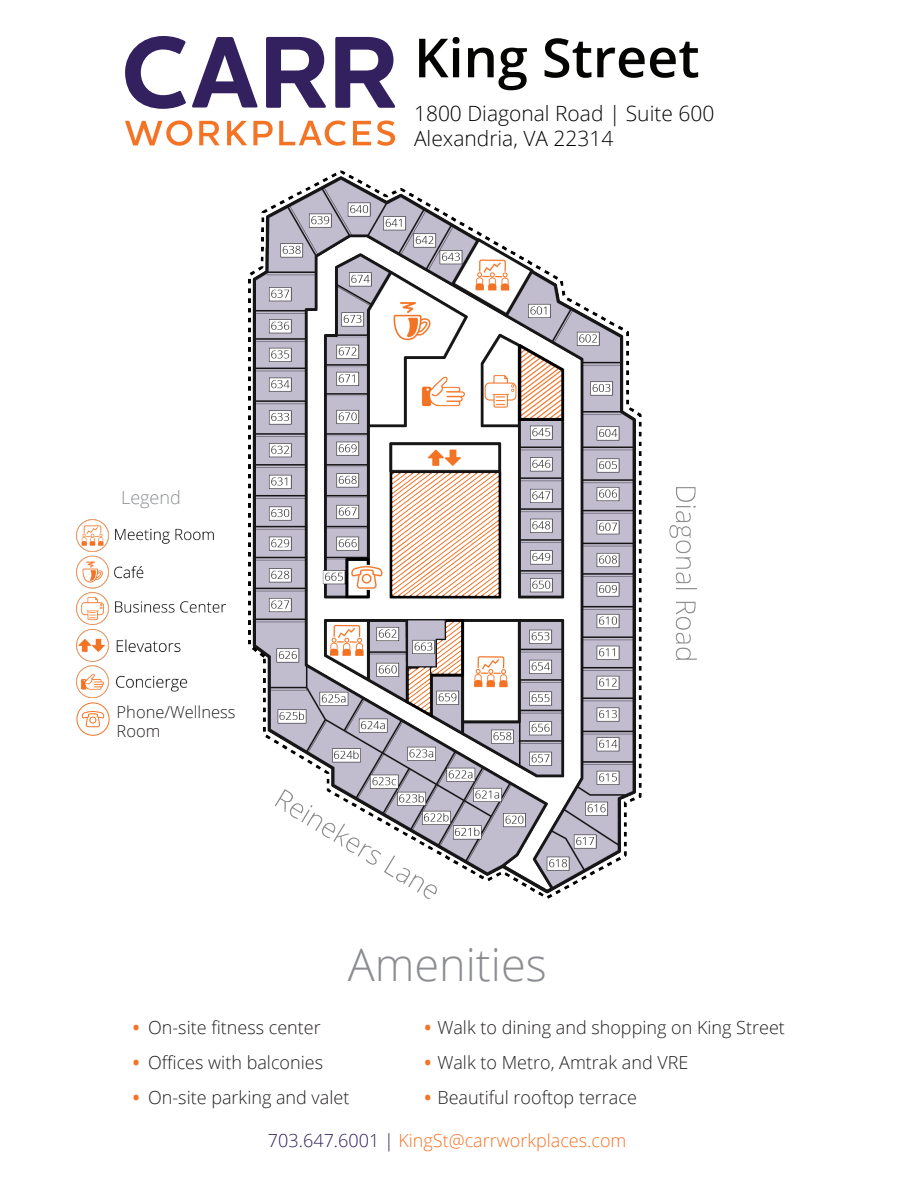
<style>
.page{position:relative;width:918px;height:1188px;background:#fff}
.page>*{position:absolute;margin:0;border:0;box-sizing:border-box;transform-origin:0 0}
.t1{font:600 54px "Open Sans";color:#040503}
.t2{font:300 45px "Open Sans";color:#8b8d90}
.t3{font:300 21px "Open Sans";color:#040503}
.t4{font:300 18px "Open Sans";color:#231f20}
.t5{font:300 18px "Open Sans";color:#f47325}
.t6{font:300 18px "Open Sans";color:#8b8d90}
.t7{font:700 18px "Open Sans";color:#f47325}
.t8{font:300 16.5px "Open Sans";color:#231f20}
.s1{font-weight:700;color:#f47325}
.s2{color:#33205f}
</style>
<div class="page">
<img style="left:248px;top:171px;width:449px;height:728px">
<img style="left:76px;top:519px;width:150px;height:179px">
<svg style="left:125px;top:121px;width:67px;height:25px"></svg>
<svg style="left:199px;top:121px;width:20px;height:24px"></svg>
<svg style="left:227px;top:121px;width:20px;height:24px"></svg>
<svg style="left:253px;top:121px;width:20px;height:24px"></svg>
<svg style="left:279px;top:121px;width:67px;height:25px"></svg>
<svg style="left:353px;top:121px;width:18px;height:24px"></svg>
<svg style="left:377px;top:121px;width:18px;height:25px"></svg>
<svg style="left:125px;top:36px;width:61px;height:73px"></svg>
<svg style="left:266px;top:37px;width:60px;height:71px"></svg>
<svg style="left:335px;top:37px;width:60px;height:71px"></svg>
<svg style="left:192px;top:37px;width:65px;height:71px"></svg>
<div style="left:76px;top:702px;width:34px;height:34px;border:1px solid #f47325;border-radius:50%"></div>
<svg style="left:81px;top:711px;width:24px;height:17px"></svg>
<div style="left:89px;top:717px;width:7px;height:7px;border:1px solid #f37324;border-radius:50%"></div>
<p class="t1" style="left:414px;top:21px;width:287px">King Street</p>
<p class="t3" style="left:414px;top:99px;width:302px">1800 Diagonal Road | Suite 600</p>
<p class="t3" style="left:414px;top:124px;width:201px">Alexandria, VA 22314</p>
<p class="t6" style="left:121px;top:485px;width:61px">Legend</p>
<p class="t8" style="left:117px;top:700px;width:120px">Phone/Wellness</p>
<p class="t8" style="left:117px;top:720px;width:45px">Room</p>
<p class="t2" style="left:348px;top:934px;width:201px">Amenities</p>
<p class="t7" style="left:133px;top:1015px;width:8px">•</p>
<p class="t7" style="left:133px;top:1050px;width:8px">•</p>
<p class="t7" style="left:133px;top:1085px;width:8px">•</p>
<p class="t4" style="left:148px;top:1015px;width:174px">On-site fitness center</p>
<p class="t4" style="left:148px;top:1050px;width:176px">Offices with balconies</p>
<p class="t4" style="left:148px;top:1085px;width:203px">On-site parking and valet</p>
<p class="t4" style="left:424px;top:1015px;width:362px"><span class="s1">•</span> Walk to dining and shopping on King Street</p>
<p class="t4" style="left:424px;top:1050px;width:265px"><span class="s1">•</span> Walk to Metro, Amtrak and VRE</p>
<p class="t4" style="left:424px;top:1085px;width:214px"><span class="s1">•</span> Beautiful rooftop terrace</p>
<p class="t5" style="left:268px;top:1128px;width:360px"><span class="s2">703.647.6001 |</span> KingSt@carrworkplaces.com</p>
</div>
